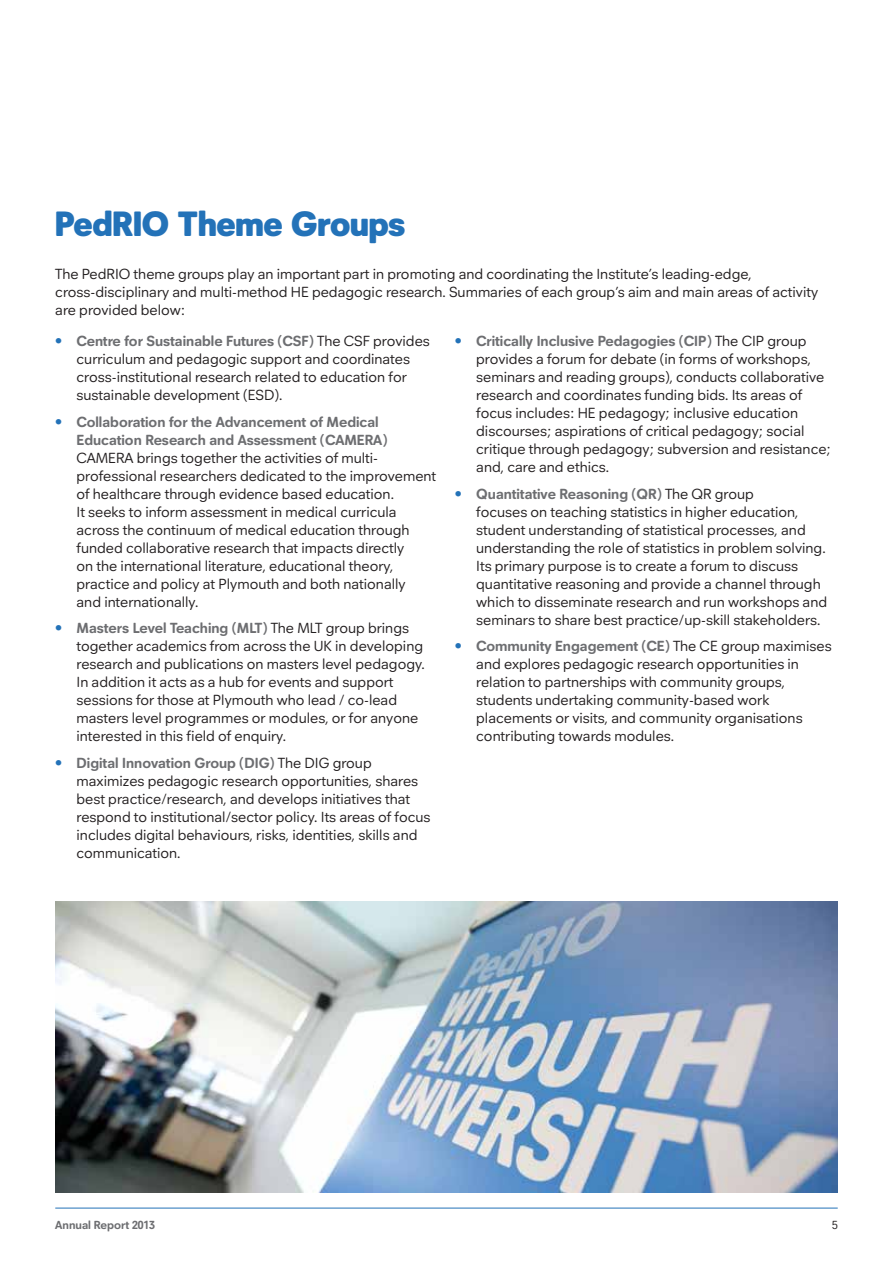
<style>
.page{position:relative;width:893px;height:1263px;background:#fff}
.page>*{position:absolute;margin:0;border:0;box-sizing:border-box;transform-origin:0 0}
.t1{font:900 36px "Neuzeitfor Plymouth";color:#2372b8}
.t2{font:15px/18px "Neuzeitfor Plymouth";color:#231f20}
.t3{font:700 15px/18px "Neuzeitfor Plymouth";color:#6d6e71}
.t4{font:700 12px "Neuzeitfor Plymouth";color:#6d6e71}
.t5{font:12px "Neuzeitfor Plymouth";color:#231f20}
.s1{color:#2372b8}
.s2{font-weight:700;color:#6d6e71}
.s3{font-weight:400;color:#2372b8}
</style>
<div class="page">
<hr style="left:55px;top:1208px;width:783px;height:1px;background:#2372b8">
<img style="left:55px;top:901px;width:783px;height:292px">
<h1 class="t1" style="left:55px;top:201px;width:352px">PedRIO Theme Groups</h1>
<p class="t2" style="left:55px;top:265px;width:764px">The PedRIO theme groups play an important part in promoting and coordinating the Institute’s leading-edge, cross‑disciplinary and multi-method HE pedagogic research. Summaries of each group’s aim and main areas of activity are provided below:</p>
<p class="t2" style="left:77px;top:332px;width:355px;text-indent:-21px"><span class="s1">•</span> <span class="s2">Centre for Sustainable Futures (CSF)</span> The CSF provides curriculum and pedagogic support and coordinates cross-institutional research related to education for sustainable development (ESD).</p>
<p class="t3" style="left:77px;top:412px;width:312px;text-indent:-21px"><span class="s3">•</span> Collaboration for the Advancement of Medical<br>Education Research and Assessment (CAMERA)</p>
<p class="t2" style="left:77px;top:448px;width:361px">CAMERA brings together the activities of multi&shy;professional researchers dedicated to the improvement of healthcare through evidence based education.<br>It seeks to inform assessment in medical curricula across the continuum of medical education through funded collaborative research that impacts directly<br>on the international literature, educational theory, practice and policy at Plymouth and both nationally<br>and internationally.</p>
<p class="t2" style="left:77px;top:619px;width:350px;text-indent:-21px"><span class="s1">•</span> <span class="s2">Masters Level Teaching (MLT)</span> The MLT group brings together academics from across the UK in developing research and publications on masters level pedagogy.<br>In addition it acts as a hub for events and support sessions for those at Plymouth who lead / co-lead masters level programmes or modules, or for anyone interested in this field of enquiry.</p>
<p class="t2" style="left:77px;top:753px;width:355px;text-indent:-21px"><span class="s1">•</span> <span class="s2">Digital Innovation Group (DIG)</span> The DIG group maximizes pedagogic research opportunities, shares best practice/research, and develops initiatives that respond to institutional/sector policy. Its areas of focus includes digital behaviours, risks, identities, skills and communication.</p>
<p class="t2" style="left:476px;top:332px;width:356px;text-indent:-21px"><span class="s1">•</span> <span class="s2">Critically Inclusive Pedagogies (CIP)</span> The CIP group provides a forum for debate (in forms of workshops, seminars and reading groups), conducts collaborative research and coordinates funding bids. Its areas of focus includes: HE pedagogy; inclusive education discourses; aspirations of critical pedagogy; social critique through pedagogy; subversion and resistance; and, care and ethics.</p>
<p class="t2" style="left:476px;top:484px;width:352px;text-indent:-21px"><span class="s1">•</span> <span class="s2">Quantitative Reasoning (QR)</span> The QR group<br>focuses on teaching statistics in higher education, student understanding of statistical processes, and understanding the role of statistics in problem solving.<br>Its primary purpose is to create a forum to discuss quantitative reasoning and provide a channel through which to disseminate research and run workshops and seminars to share best practice/up-skill stakeholders.</p>
<p class="t2" style="left:476px;top:637px;width:357px;text-indent:-21px"><span class="s1">•</span> <span class="s2">Community Engagement (CE)</span> The CE group maximises and explores pedagogic research opportunities in relation to partnerships with community groups, students undertaking community-based work placements or visits, and community organisations contributing towards modules.</p>
<p class="t4" style="left:55px;top:1218px;width:101px">Annual Report 2013</p>
<p class="t5" style="left:832px;top:1218px;width:7px">5</p>
</div>
